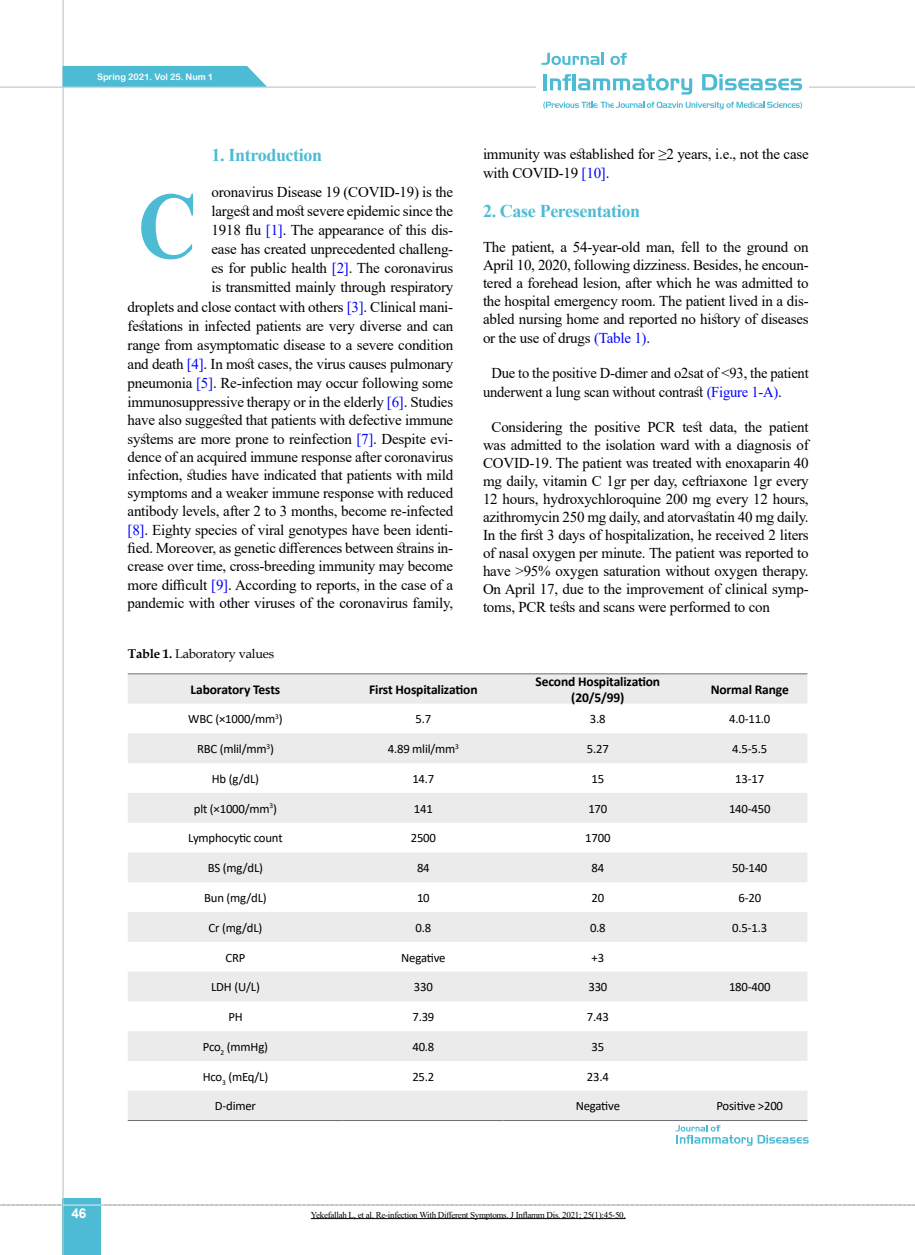
<style>
.page{position:relative;width:915px;height:1255px;background:#fff}
.page>*{position:absolute;margin:0;border:0;box-sizing:border-box;transform-origin:0 0}
.t1{font:700 94.8px "Times New Roman";color:#4dbbd4;scale:.87 1}
.t2{font:700 18px "Times New Roman";letter-spacing:-.02em;color:#4dbbd4}
.t3{font:15px/18.6px "Times New Roman";letter-spacing:-.015em;color:#000}
.t4{font:700 13.5px/16.2px "Calibri";letter-spacing:-.01em;color:#000;text-align:center}
.t5{font:700 13.5px "Arial";color:#fff}
.t6{font:12.75px "Calibri";letter-spacing:-.015em;color:#000}
.t7{font:12.75px "Book Antiqua";letter-spacing:-.015em;color:#000}
.t8{font:9px "Times New Roman";letter-spacing:-.03em;color:#000}
.t9{font:9px "Arial Rounded MT Bold";letter-spacing:-.005em;color:#fff}
.t10{font:7.5px "Calibri";color:#000}
.s1{color:#00f}
.s2{font-weight:700}
.s3{font-size:12.75px}
</style>
<div class="page">
<svg style="left:0;top:1204px;width:915px;height:1px"></svg>
<div style="left:63px;top:1198px;width:38px;height:56px;background:#4dbbd4"></div>
<hr style="left:62px;top:0;width:2px;height:1254px;background:#c2c4c6">
<hr style="left:0;top:87px;width:914px;height:1px;background:#c2c4c6">
<hr style="left:63px;top:1204px;width:38px;height:1px;background:#ebebec">
<div style="left:536px;top:47px;width:272px;height:67px;background:#fff"></div>
<svg style="left:541px;top:53px;width:62px;height:12px"></svg>
<svg style="left:610px;top:53px;width:16px;height:12px"></svg>
<hr style="left:543px;top:74px;width:3px;height:16px;background:#4dbbd4">
<svg style="left:550px;top:74px;width:21px;height:16px"></svg>
<hr style="left:572px;top:74px;width:3px;height:16px;background:#4dbbd4">
<svg style="left:578px;top:74px;width:114px;height:21px"></svg>
<svg style="left:702px;top:74px;width:99px;height:16px"></svg>
<svg style="left:543px;top:102px;width:258px;height:7px"></svg>
<svg style="left:62px;top:66px;width:205px;height:21px;background:#57bed6"></svg>
<svg style="left:128px;top:674px;width:679px;height:446px;fill:#ebebec"></svg>
<hr style="left:692px;top:673px;width:115px;height:1px;background:#6d6e71">
<hr style="left:503px;top:673px;width:189px;height:1px;background:#6d6e71">
<hr style="left:343px;top:673px;width:160px;height:1px;background:#6d6e71">
<hr style="left:128px;top:673px;width:215px;height:1px;background:#6d6e71">
<hr style="left:692px;top:1120px;width:115px;height:1px;background:#6d6e71">
<hr style="left:503px;top:1120px;width:189px;height:1px;background:#6d6e71">
<hr style="left:343px;top:1120px;width:160px;height:1px;background:#6d6e71">
<hr style="left:128px;top:1120px;width:215px;height:1px;background:#6d6e71">
<svg style="left:675px;top:1125px;width:133px;height:20px"></svg>
<hr style="left:310px;top:1218px;width:315px;height:1px;background:#000">
<p class="t9" style="left:97px;top:72px;width:118px">Spring 2021. Vol 25. Num 1</p>
<p class="t2" style="left:211px;top:142px;width:112px">1. Introduction</p>
<p class="t3" style="left:127px;top:182px;width:327px;text-align:right">oronavirus Disease 19 (COVID-19) is the<br>largest and most severe epidemic since the<br>1918 flu <span class="s1">[1]</span>. The appearance of this dis-<br>ease has created unprecedented challeng-<br>es for public health <span class="s1">[2]</span>. The coronavirus<br>is transmitted mainly through respiratory<br>droplets and close contact with others <span class="s1">[3]</span>. Clinical mani&shy;festations in infected patients are very diverse and can range from asymptomatic disease to a severe condition and death <span class="s1">[4]</span>. In most cases, the virus causes pulmonary pneumonia <span class="s1">[5]</span>. Re-infection may occur following some immunosuppressive therapy or in the elderly <span class="s1">[6]</span>. Studies have also suggested that patients with defective immune systems are more prone to reinfection <span class="s1">[7]</span>. Despite evi&shy;dence of an acquired immune response after coronavirus infection, studies have indicated that patients with mild symptoms and a weaker immune response with reduced antibody levels, after 2 to 3 months, become re-infected <span class="s1">[8]</span>. Eighty species of viral genotypes have been identi&shy;fied. Moreover, as genetic differences between strains in&shy;crease over time, cross-breeding immunity may become more difficult <span class="s1">[9]</span>. According to reports, in the case of a pandemic with other viruses of the coronavirus family,</p>
<h1 class="t1" style="left:138px;top:158px;width:70px">C</h1>
<p class="t7" style="left:128px;top:644px;width:148px"><span class="s2">Table 1.</span> Laboratory values</p>
<p class="t3" style="left:483px;top:144px;width:327px;line-height:19px">immunity was established for ≥2 years, i.e., not the case with COVID-19 <span class="s1">[10]</span>.</p>
<p class="t2" style="left:483px;top:198px;width:158px">2. Case Peresentation</p>
<p class="t3" style="left:483px;top:237px;width:327px;line-height:18.1px;text-align:justify">The patient, a 54-year-old man, fell to the ground on April 10, 2020, following dizziness. Besides, he encoun&shy;tered a forehead lesion, after which he was admitted to the hospital emergency room. The patient lived in a dis&shy;abled nursing home and reported no history of diseases or the use of drugs <span class="s1">(Table 1)</span>.</p>
<p class="t3" style="left:483px;top:363px;width:327px;line-height:19px;text-indent:8px">Due to the positive D-dimer and o2sat of &lt;93, the patient underwent a lung scan without contrast <span class="s1">(Figure 1-A)</span>.</p>
<p class="t3" style="left:483px;top:418px;width:327px;line-height:18px;text-align:justify;text-indent:9px">Considering the positive PCR test data, the patient was admitted to the isolation ward with a diagnosis of COVID-19. The patient was treated with enoxaparin 40 mg daily, vitamin C 1gr per day, ceftriaxone 1gr every 12 hours, hydroxychloroquine 200 mg every 12 hours, azithromycin 250 mg daily, and atorvastatin 40 mg daily.<br>In the first 3 days of hospitalization, he received 2 liters of nasal oxygen per minute. The patient was reported to have &gt;95% oxygen saturation without oxygen therapy.<br>On April 17, due to the improvement of clinical symp&shy;toms, PCR tests and scans were performed to con</p>
<p class="t4" style="left:535px;top:673px;width:126px">Second Hospitalization (20/5/99)</p>
<p class="t4" style="left:190px;top:681px;width:91px">Laboratory Tests</p>
<p class="t4" style="left:369px;top:681px;width:110px">First Hospitalization</p>
<p class="t6" style="left:188px;top:710px;width:89px">WBC (×1000/mm</p>
<p class="t6" style="left:415px;top:710px;width:17px">5.7</p>
<p class="t6" style="left:589px;top:710px;width:17px">3.8</p>
<p class="t6" style="left:728px;top:710px;width:43px">4.0-11.0</p>
<p class="t4" style="left:710px;top:681px;width:80px">Normal Range</p>
<p class="t10" style="left:275px;top:711px;width:9px">3<span class="s3">)</span></p>
<p class="t6" style="left:387px;top:740px;width:69px">4.89 mlil/mm</p>
<p class="t6" style="left:586px;top:740px;width:24px">5.27</p>
<p class="t6" style="left:732px;top:740px;width:37px">4.5-5.5</p>
<p class="t6" style="left:197px;top:740px;width:78px">RBC (mlil/mm<sup>3</sup>)</p>
<p class="t6" style="left:212px;top:769px;width:49px">Hb (g/dL)</p>
<p class="t6" style="left:412px;top:769px;width:24px">14.7</p>
<p class="t6" style="left:591px;top:769px;width:14px">15</p>
<p class="t6" style="left:735px;top:769px;width:30px">13-17</p>
<p class="t6" style="left:194px;top:799px;width:77px">plt (×1000/mm</p>
<p class="t6" style="left:414px;top:799px;width:21px">141</p>
<p class="t6" style="left:588px;top:799px;width:21px">170</p>
<p class="t6" style="left:728px;top:799px;width:43px">140-450</p>
<p class="t10" style="left:455px;top:741px;width:5px">3</p>
<p class="t10" style="left:269px;top:800px;width:9px">3<span class="s3">)</span></p>
<p class="t6" style="left:188px;top:829px;width:96px">Lymphocytic count</p>
<p class="t6" style="left:410px;top:829px;width:27px">2500</p>
<p class="t6" style="left:585px;top:829px;width:27px">1700</p>
<p class="t6" style="left:208px;top:859px;width:57px">BS (mg/dL)</p>
<p class="t6" style="left:417px;top:859px;width:14px">84</p>
<p class="t6" style="left:591px;top:859px;width:14px">84</p>
<p class="t6" style="left:731px;top:859px;width:37px">50-140</p>
<p class="t6" style="left:204px;top:888px;width:64px">Bun (mg/dL)</p>
<p class="t6" style="left:417px;top:888px;width:14px">10</p>
<p class="t6" style="left:591px;top:888px;width:14px">20</p>
<p class="t6" style="left:738px;top:888px;width:24px">6-20</p>
<p class="t6" style="left:208px;top:918px;width:55px">Cr (mg/dL)</p>
<p class="t6" style="left:415px;top:918px;width:17px">0.8</p>
<p class="t6" style="left:589px;top:918px;width:17px">0.8</p>
<p class="t6" style="left:732px;top:918px;width:37px">0.5-1.3</p>
<p class="t6" style="left:225px;top:948px;width:21px">CRP</p>
<p class="t6" style="left:401px;top:948px;width:46px">Negative</p>
<p class="t6" style="left:591px;top:948px;width:14px">+3</p>
<p class="t6" style="left:211px;top:978px;width:50px">LDH (U/L)</p>
<p class="t6" style="left:414px;top:978px;width:21px">330</p>
<p class="t6" style="left:588px;top:978px;width:21px">330</p>
<p class="t6" style="left:728px;top:978px;width:43px">180-400</p>
<p class="t6" style="left:228px;top:1007px;width:16px">PH</p>
<p class="t6" style="left:412px;top:1007px;width:24px">7.39</p>
<p class="t6" style="left:586px;top:1007px;width:24px">7.43</p>
<p class="t6" style="left:203px;top:1037px;width:67px">Pco<sub>2</sub> (mmHg)</p>
<p class="t6" style="left:412px;top:1037px;width:24px">40.8</p>
<p class="t6" style="left:591px;top:1037px;width:14px">35</p>
<p class="t6" style="left:203px;top:1067px;width:67px">Hco<sub>3</sub> (mEq/L)</p>
<p class="t6" style="left:412px;top:1067px;width:24px">25.2</p>
<p class="t6" style="left:586px;top:1067px;width:24px">23.4</p>
<p class="t6" style="left:215px;top:1097px;width:43px">D-dimer</p>
<p class="t6" style="left:575px;top:1097px;width:46px">Negative</p>
<p class="t6" style="left:716px;top:1097px;width:68px">Positive &gt;200</p>
<p class="t5" style="left:71px;top:1203px;width:17px">46</p>
<p class="t8" style="left:310px;top:1208px;width:316px">Yekefallah L, et al. Re-infection With Different Symptoms. J Inflamm Dis. 2021; 25(1):45-50.</p>
</div>
